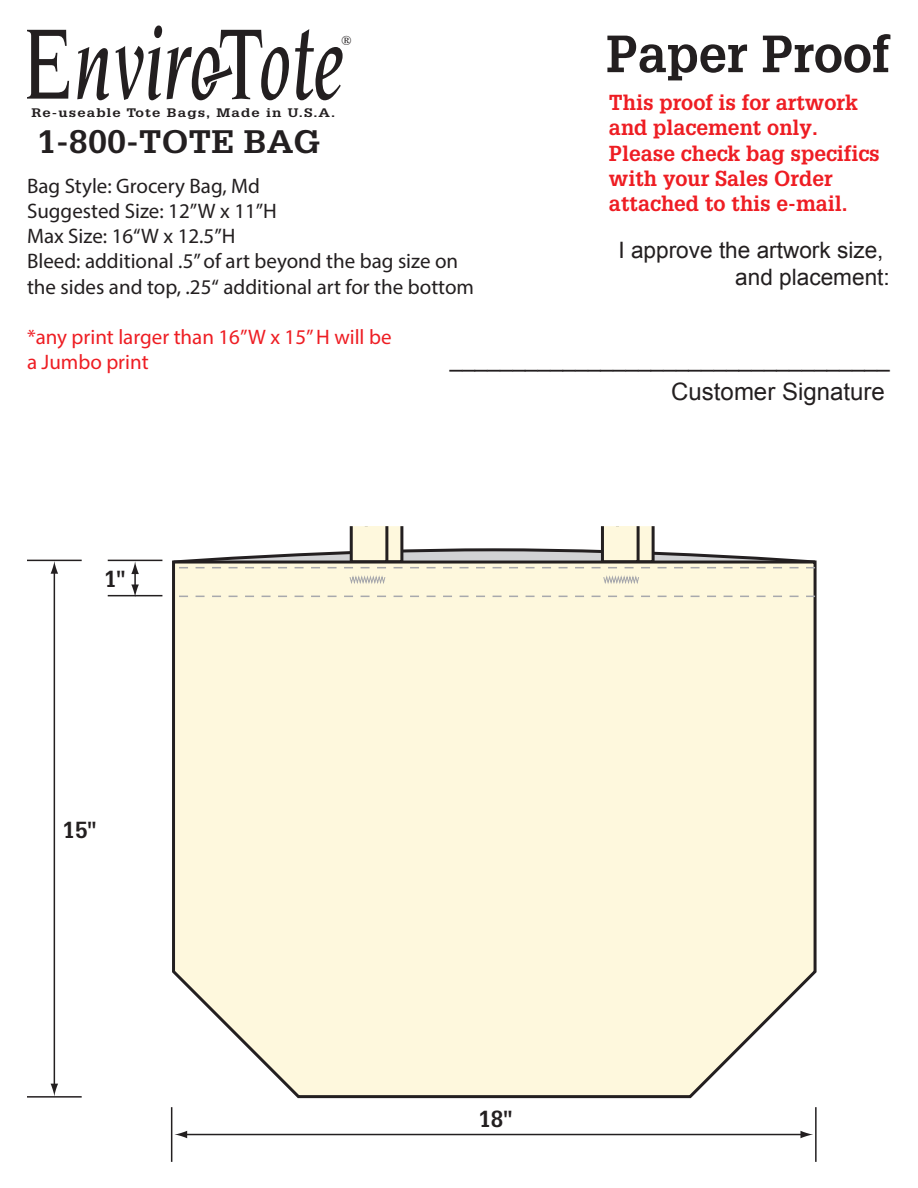
<style>
.page{position:relative;width:918px;height:1188px;background:#fff}
.page>*{position:absolute;margin:0;border:0;box-sizing:border-box;transform-origin:0 0}
.t1{font:700 50.55px "Installation S Si";color:#231f20}
.t2{font:700 31.5px "Installation S Si";color:#231f20;scale:1.09 1}
.t3{font:24px "Arial";color:#231f20}
.t4{font:22.65px/27.2px "Arial";color:#231f20;text-align:right}
.t5{font:700 22.5px "Installation S Si";color:#231f20}
.t6{font:21px/25.2px "Myriad";color:#231f20}
.t7{font:700 21px/25.2px "Installation S Si";color:#ee1d23}
.t8{font:21px/25.2px "Myriad";color:#ee1d23}
.t9{font:13.35px "Times";color:#231f20}
.t10{font:700 12px "Installation S Si";letter-spacing:.075em;color:#231f20;scale:1.23 1}
</style>
<div class="page">
<div style="left:616px;top:525px;width:39px;height:38px;background:#fef8dd;border:3px solid #231f20"></div>
<div style="left:365px;top:525px;width:38px;height:38px;background:#fef8dd;border:3px solid #231f20"></div>
<div style="left:601px;top:525px;width:39px;height:38px;background:#fef8dd;border:3px solid #231f20"></div>
<div style="left:350px;top:525px;width:38px;height:38px;background:#fef8dd;border:3px solid #231f20"></div>
<div style="left:172px;top:586px;width:645px;height:513px;background:#fef8dd"></div>
<svg style="left:174px;top:596px;width:641px;height:1px"></svg>
<hr style="left:27px;top:560px;width:55px;height:1px;background:#231f20">
<hr style="left:27px;top:1096px;width:55px;height:2px;background:#231f20">
<hr style="left:108px;top:560px;width:54px;height:1px;background:#231f20">
<hr style="left:108px;top:595px;width:54px;height:1px;background:#231f20">
<hr style="left:54px;top:571px;width:1px;height:515px;background:#231f20">
<svg style="left:51px;top:1084px;width:7px;height:12px"></svg>
<svg style="left:51px;top:561px;width:7px;height:13px"></svg>
<svg style="left:131px;top:561px;width:8px;height:36px"></svg>
<hr style="left:171px;top:1107px;width:1px;height:55px;background:#231f20">
<hr style="left:815px;top:1107px;width:2px;height:55px;background:#231f20">
<hr style="left:185px;top:1134px;width:618px;height:1px;background:#231f20">
<svg style="left:800px;top:1131px;width:13px;height:7px"></svg>
<svg style="left:174px;top:1131px;width:13px;height:7px"></svg>
<svg style="left:172px;top:547px;width:645px;height:39px"></svg>
<svg style="left:27px;top:30px;width:42px;height:69px"></svg>
<svg style="left:77px;top:47px;width:32px;height:53px"></svg>
<svg style="left:116px;top:25px;width:173px;height:75px"></svg>
<svg style="left:295px;top:29px;width:48px;height:71px"></svg>
<h1 class="t1" style="left:606px;top:22px;width:285px">Paper Proof</h1>
<p class="t7" style="left:609px;top:89px;width:272px">This proof is for artwork and placement only.<br>Please check bag specifics with your Sales Order attached to this e-mail.</p>
<p class="t4" style="left:618px;top:237px;width:273px">I approve the artwork size, and placement:</p>
<p class="t9" style="left:342px;top:29px;width:12px">®</p>
<p class="t10" style="left:31px;top:105px;width:249px">Re-useable Tote Bags, Made in U.S.A.</p>
<h2 class="t2" style="left:37px;top:121px;width:261px">1-800-TOTE BAG</h2>
<p class="t6" style="left:27px;top:173px;width:449px">Bag Style: Grocery Bag, Md<br>Suggested Size: 12”W x 11”H<br>Max Size: 16“W x 12.5”H<br>Bleed: additional .5” of art beyond the bag size on the sides and top, .25“ additional art for the bottom</p>
<p class="t8" style="left:27px;top:324px;width:366px">*any print larger than 16”W x 15” H will be a Jumbo print</p>
<p class="t4" style="left:450px;top:346px;width:441px">___________________________________</p>
<p class="t3" style="left:671px;top:376px;width:215px">Customer Signature</p>
<p class="t5" style="left:104px;top:564px;width:23px">1"</p>
<p class="t5" style="left:62px;top:815px;width:36px">15"</p>
<p class="t5" style="left:478px;top:1105px;width:36px">18"</p>
</div>
